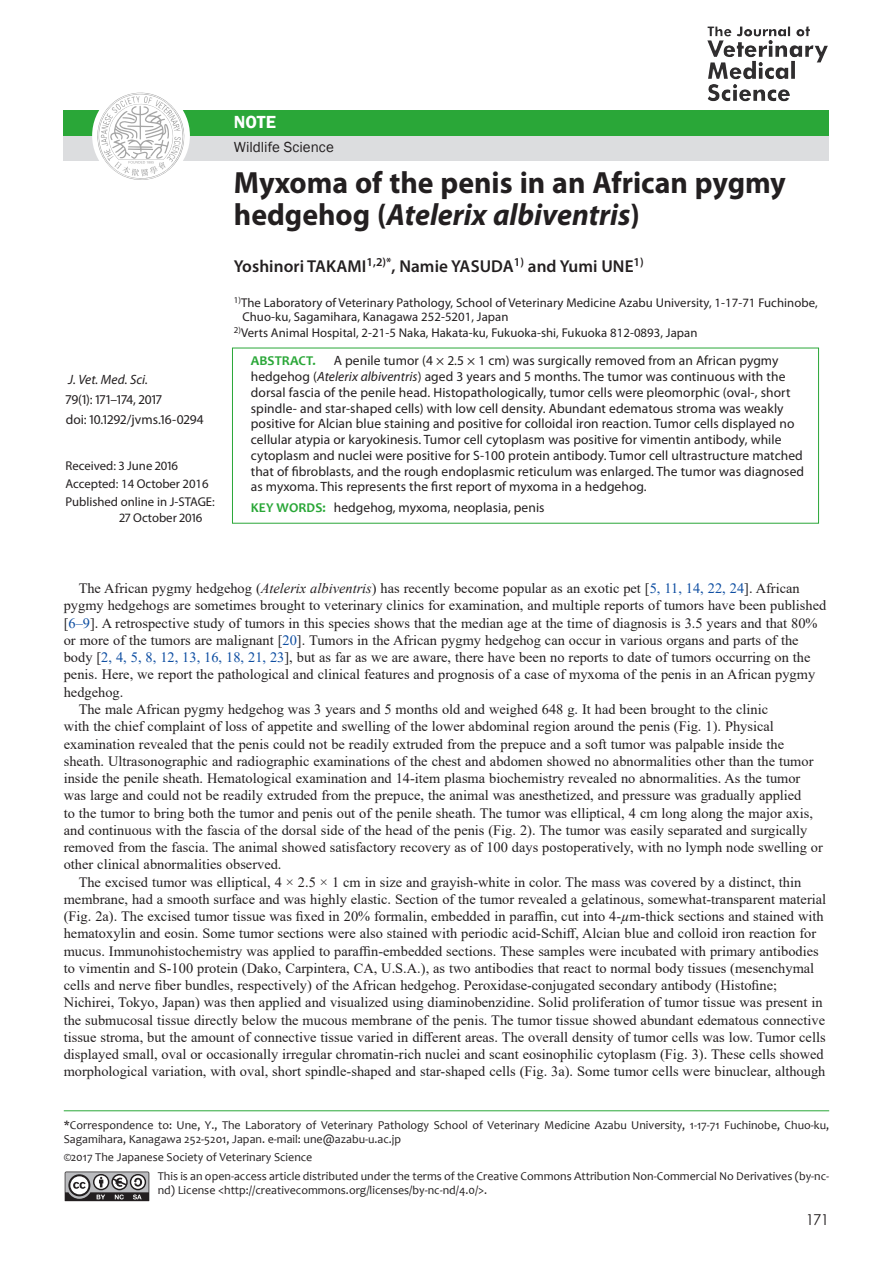
<style>
.page{position:relative;width:893px;height:1263px;background:#fff}
.page>*{position:absolute;margin:0;border:0;box-sizing:border-box;transform-origin:0 0}
.t1{font:700 30.75px/32.2px "Myriad Pro";color:#231f20}
.t2{font:600 18px "Franklin Gothic";color:#fff}
.t3{font:600 17.25px "Myriad Pro";letter-spacing:.005em;color:#231f20}
.t4{font:15px "Franklin Gothic";color:#231f20}
.t5{font:15px "Century Gothic";color:#231f20}
.t6{font:14.25px "Times New Roman";color:#231f20}
.t7{font:13.5px/15.8px "Myriad Pro";letter-spacing:.005em;color:#231f20}
.t8{font:italic 13.5px "Myriad Pro";color:#231f20}
.t9{font:700 13.5px "Candara";letter-spacing:.005em;color:#2aa738}
.t10{font:12.75px/17.9px "Myriad Pro";letter-spacing:.005em;color:#231f20}
.t11{font:12px/13.5px "Candara";color:#231f20}
.s1{font-style:italic}
.s2{font-family:"Candara";font-weight:700;color:#2aa738}
.s3{color:#0d4da1}
</style>
<div class="page">
<hr style="left:64px;top:1110px;width:765px;height:1px;background:#2aa738">
<svg style="left:65px;top:1171px;width:84px;height:30px"></svg>
<div style="left:64px;top:136px;width:765px;height:25px;background:#dcdddf"></div>
<div style="left:64px;top:111px;width:765px;height:25px;background:#2aa738"></div>
<div style="left:92px;top:87px;width:98px;height:97px;background:#fff;border-radius:50%"></div>
<svg style="left:94px;top:92px;width:93px;height:88px"></svg>
<img style="left:707px;top:26px;width:106px;height:31px">
<p class="t8" style="left:68px;top:371px;width:81px">J. Vet. Med. Sci.</p>
<p class="t7" style="left:66px;top:389px;width:140px;line-height:20px">79(1): 171–174, 2017<br>doi: 10.1292/jvms.16-0294</p>
<p class="t10" style="left:66px;top:457px;width:151px">Received: 3 June 2016<br>Accepted: 14 October 2016<br>Published online in J-STAGE:</p>
<p class="t10" style="left:120px;top:508px;width:84px">27 October 2016</p>
<p class="t2" style="left:234px;top:111px;width:44px">NOTE</p>
<p class="t4" style="left:234px;top:138px;width:101px">Wildlife Science</p>
<h1 class="t1" style="left:234px;top:165px;width:553px">Myxoma of the penis in an African pygmy hedgehog (<span class="s1">Atelerix albiventris</span>)</h1>
<p class="t3" style="left:234px;top:255px;width:411px">Yoshinori TAKAMI<sup>1,2)*</sup>, Namie YASUDA<sup>1)</sup> and Yumi UNE<sup>1)</sup></p>
<p class="t10" style="left:242px;top:295px;width:577px;line-height:14.2px;text-indent:-9px"><sup>1)</sup>The Laboratory of Veterinary Pathology, School of Veterinary Medicine Azabu University, 1-17-71 Fuchinobe,<br>Chuo-ku, Sagamihara, Kanagawa 252-5201, Japan</p>
<p class="t10" style="left:234px;top:323px;width:465px"><sup>2)</sup>Verts Animal Hospital, 2-21-5 Naka, Hakata-ku, Fukuoka-shi, Fukuoka 812-0893, Japan</p>
<p class="t9" style="left:251px;top:352px;width:66px">ABSTRACT.</p>
<p class="t7" style="left:251px;top:353px;width:555px;text-indent:83px">A penile tumor (4 × 2.5 × 1 cm) was surgically removed from an African pygmy hedgehog (<span class="s1">Atelerix albiventris</span>) aged 3 years and 5 months. The tumor was continuous with the dorsal fascia of the penile head. Histopathologically, tumor cells were pleomorphic (oval-, short spindle- and star-shaped cells) with low cell density. Abundant edematous stroma was weakly positive for Alcian blue staining and positive for colloidal iron reaction. Tumor cells displayed no cellular atypia or karyokinesis. Tumor cell cytoplasm was positive for vimentin antibody, while cytoplasm and nuclei were positive for S-100 protein antibody. Tumor cell ultrastructure matched that of fibroblasts, and the rough endoplasmic reticulum was enlarged. The tumor was diagnosed as myxoma. This represents the first report of myxoma in a hedgehog.</p>
<p class="t7" style="left:251px;top:500px;width:295px"><span class="s2">KEY WORDS:</span> hedgehog, myxoma, neoplasia, penis</p>
<p class="t6" style="left:79px;top:578px;width:722px">The African pygmy hedgehog (<span class="s1">Atelerix albiventris</span>) has recently become popular as an exotic pet [<span class="s3">5, 11, 14, 22, 24</span>]. African</p>
<p class="t6" style="left:64px;top:596px;width:764px">pygmy hedgehogs are sometimes brought to veterinary clinics for examination, and multiple reports of tumors have been published</p>
<p class="t6" style="left:64px;top:613px;width:755px">[<span class="s3">6–9</span>]. A retrospective study of tumors in this species shows that the median age at the time of diagnosis is 3.5 years and that 80%</p>
<p class="t6" style="left:64px;top:630px;width:736px">or more of the tumors are malignant [<span class="s3">20</span>]. Tumors in the African pygmy hedgehog can occur in various organs and parts of the</p>
<p class="t6" style="left:64px;top:647px;width:748px">body [<span class="s3">2, 4, 5, 8, 12, 13, 16, 18, 21, 23</span>], but as far as we are aware, there have been no reports to date of tumors occurring on the</p>
<p class="t6" style="left:64px;top:665px;width:753px">penis. Here, we report the pathological and clinical features and prognosis of a case of myxoma of the penis in an African pygmy</p>
<p class="t6" style="left:64px;top:682px;width:61px">hedgehog.</p>
<p class="t6" style="left:79px;top:699px;width:691px">The male African pygmy hedgehog was 3 years and 5 months old and weighed 648 g. It had been brought to the clinic</p>
<p class="t6" style="left:64px;top:716px;width:711px">with the chief complaint of loss of appetite and swelling of the lower abdominal region around the penis (Fig. 1). Physical</p>
<p class="t6" style="left:64px;top:734px;width:722px">examination revealed that the penis could not be readily extruded from the prepuce and a soft tumor was palpable inside the</p>
<p class="t6" style="left:64px;top:751px;width:751px">sheath. Ultrasonographic and radiographic examinations of the chest and abdomen showed no abnormalities other than the tumor</p>
<p class="t6" style="left:64px;top:768px;width:738px">inside the penile sheath. Hematological examination and 14-item plasma biochemistry revealed no abnormalities. As the tumor</p>
<p class="t6" style="left:64px;top:785px;width:739px">was large and could not be readily extruded from the prepuce, the animal was anesthetized, and pressure was gradually applied</p>
<p class="t6" style="left:64px;top:803px;width:751px">to the tumor to bring both the tumor and penis out of the penile sheath. The tumor was elliptical, 4 cm long along the major axis,</p>
<p class="t6" style="left:64px;top:820px;width:745px">and continuous with the fascia of the dorsal side of the head of the penis (Fig. 2). The tumor was easily separated and surgically</p>
<p class="t6" style="left:64px;top:837px;width:761px">removed from the fascia. The animal showed satisfactory recovery as of 100 days postoperatively, with no lymph node swelling or</p>
<p class="t6" style="left:64px;top:854px;width:219px">other clinical abnormalities observed.</p>
<p class="t6" style="left:79px;top:872px;width:724px">The excised tumor was elliptical, 4 × 2.5 × 1 cm in size and grayish-white in color. The mass was covered by a distinct, thin</p>
<p class="t6" style="left:64px;top:889px;width:764px">membrane, had a smooth surface and was highly elastic. Section of the tumor revealed a gelatinous, somewhat-transparent material</p>
<p class="t6" style="left:64px;top:906px;width:761px">(Fig. 2a). The excised tumor tissue was fixed in 20% formalin, embedded in paraffin, cut into 4-<span class="s1">µ</span>m-thick sections and stained with</p>
<p class="t6" style="left:64px;top:923px;width:754px">hematoxylin and eosin. Some tumor sections were also stained with periodic acid-Schiff, Alcian blue and colloid iron reaction for</p>
<p class="t6" style="left:64px;top:941px;width:756px">mucus. Immunohistochemistry was applied to paraffin-embedded sections. These samples were incubated with primary antibodies</p>
<p class="t6" style="left:64px;top:958px;width:752px">to vimentin and S-100 protein (Dako, Carpintera, CA, U.S.A.), as two antibodies that react to normal body tissues (mesenchymal</p>
<p class="t6" style="left:64px;top:975px;width:715px">cells and nerve fiber bundles, respectively) of the African hedgehog. Peroxidase-conjugated secondary antibody (Histofine;</p>
<p class="t6" style="left:64px;top:992px;width:760px">Nichirei, Tokyo, Japan) was then applied and visualized using diaminobenzidine. Solid proliferation of tumor tissue was present in</p>
<p class="t6" style="left:64px;top:1010px;width:763px">the submucosal tissue directly below the mucous membrane of the penis. The tumor tissue showed abundant edematous connective</p>
<p class="t6" style="left:64px;top:1027px;width:763px">tissue stroma, but the amount of connective tissue varied in different areas. The overall density of tumor cells was low. Tumor cells</p>
<p class="t6" style="left:64px;top:1044px;width:761px">displayed small, oval or occasionally irregular chromatin-rich nuclei and scant eosinophilic cytoplasm (Fig. 3). These cells showed</p>
<p class="t6" style="left:64px;top:1061px;width:763px">morphological variation, with oval, short spindle-shaped and star-shaped cells (Fig. 3a). Some tumor cells were binuclear, although</p>
<p class="t11" style="left:64px;top:1118px;width:767px">*Correspondence to: Une, Y., The Laboratory of Veterinary Pathology School of Veterinary Medicine Azabu University, 1-17-71 Fuchinobe, Chuo-ku,<br>Sagamihara, Kanagawa 252-5201, Japan. e-mail: une@azabu-u.ac.jp</p>
<p class="t11" style="left:158px;top:1146px;width:673px;line-height:19.8px;text-indent:-94px">©2017 The Japanese Society of Veterinary Science<br>This is an open-access article distributed under the terms of the Creative Commons Attribution Non-Commercial No Derivatives (by-nc-</p>
<p class="t11" style="left:158px;top:1183px;width:331px">nd) License &lt;http://creativecommons.org/licenses/by-nc-nd/4.0/&gt;.</p>
<p class="t5" style="left:806px;top:1209px;width:25px">171</p>
</div>
